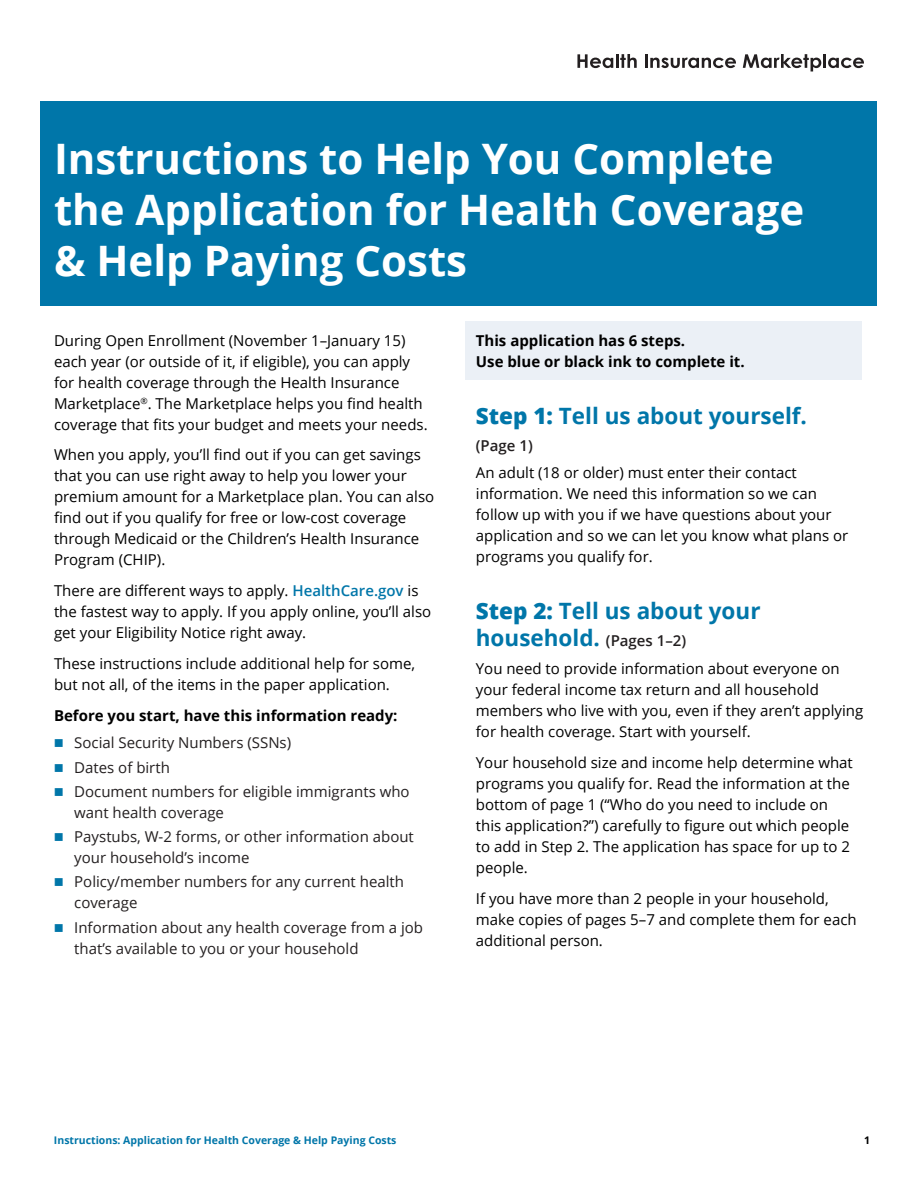
<style>
.page{position:relative;width:918px;height:1188px;background:#fff}
.page>*{position:absolute;margin:0;border:0;box-sizing:border-box;transform-origin:0 0}
.t1{font:700 42px/51px "Open Sans";color:#fff}
.t2{font:700 22.5px/27px "Open Sans";color:#0076a9}
.t3{font:15px/21px "Open Sans";color:#000}
.t4{font:15px/21px "Open Sans";color:#231f20}
.t5{font:700 15px/21px "Open Sans";color:#000}
.t6{font:600 15px "Open Sans";color:#231f20}
.t7{font:700 10.5px "Open Sans";color:#0076a9}
.t8{font:700 10.5px "Open Sans";color:#000}
.s1{font-weight:600;color:#0076a9}
.s2{color:#0076a9}
.s3{font-weight:800}
</style>
<div class="page">
<div style="left:465px;top:322px;width:397px;height:58px;background:#ebf0f6"></div>
<div style="left:40px;top:101px;width:838px;height:205px;background:#0076a9"></div>
<svg style="left:577px;top:54px;width:36px;height:14px"></svg>
<hr style="left:616px;top:54px;width:3px;height:14px;background:#231f20">
<svg style="left:620px;top:54px;width:17px;height:14px"></svg>
<svg style="left:645px;top:54px;width:91px;height:14px"></svg>
<svg style="left:743px;top:54px;width:78px;height:17px"></svg>
<hr style="left:823px;top:54px;width:3px;height:14px;background:#231f20">
<svg style="left:828px;top:58px;width:36px;height:10px"></svg>
<h1 class="t1" style="left:54px;top:132px;width:752px">Instructions to Help You Complete the Application for Health Coverage &amp; Help Paying Costs</h1>
<p class="t3" style="left:54px;top:329px;width:375px">During Open Enrollment (November 1–January 15) each year (or outside of it, if eligible), you can apply for health coverage through the Health Insurance Marketplace<sup>®</sup>. The Marketplace helps you find health coverage that fits your budget and meets your needs.</p>
<p class="t3" style="left:54px;top:444px;width:382px">When you apply, you’ll find out if you can get savings that you can use right away to help you lower your premium amount for a Marketplace plan. You can also find out if you qualify for free or low-cost coverage through Medicaid or the Children’s Health Insurance Program (CHIP).</p>
<p class="t3" style="left:54px;top:580px;width:379px">There are different ways to apply. <span class="s1">HealthCare.gov</span> is the fastest way to apply. If you apply online, you’ll also get your Eligibility Notice right away.</p>
<p class="t3" style="left:54px;top:653px;width:363px">These instructions include additional help for some, but not all, of the items in the paper application.</p>
<p class="t5" style="left:54px;top:704px;width:345px">Before you start, have this information ready:</p>
<p class="t4" style="left:54px;top:732px;width:239px"><span class="s2">■</span> Social Security Numbers (SSNs)</p>
<p class="t4" style="left:54px;top:756px;width:117px"><span class="s2">■</span> Dates of birth</p>
<p class="t4" style="left:74px;top:781px;width:337px;text-indent:-20px"><span class="s2">■</span> Document numbers for eligible immigrants who want health coverage</p>
<p class="t4" style="left:74px;top:826px;width:341px;text-indent:-20px"><span class="s2">■</span> Paystubs, W-2 forms, or other information about your household’s income</p>
<p class="t4" style="left:74px;top:871px;width:331px;text-indent:-20px"><span class="s2">■</span> Policy/member numbers for any current health coverage</p>
<p class="t4" style="left:74px;top:916px;width:350px;text-indent:-20px"><span class="s2">■</span> Information about any health coverage from a job that’s available to you or your household</p>
<p class="t5" style="left:476px;top:329px;width:270px">This application has 6 steps.<br>Use blue or black ink to complete it.</p>
<h2 class="t2" style="left:476px;top:401px;width:333px"><span class="s3">Step 1:</span> Tell us about yourself.</h2>
<p class="t6" style="left:476px;top:435px;width:58px">(Page 1)</p>
<p class="t3" style="left:476px;top:462px;width:374px">An adult (18 or older) must enter their contact information. We need this information so we can follow up with you if we have questions about your application and so we can let you know what plans or programs you qualify for.</p>
<h2 class="t2" style="left:476px;top:597px;width:286px"><span class="s3">Step 2:</span> Tell us about your household.</h2>
<p class="t6" style="left:606px;top:631px;width:82px">(Pages 1–2)</p>
<p class="t3" style="left:476px;top:658px;width:389px">You need to provide information about everyone on your federal income tax return and all household members who live with you, even if they aren’t applying for health coverage. Start with yourself.</p>
<p class="t3" style="left:476px;top:752px;width:379px">Your household size and income help determine what programs you qualify for. Read the information at the bottom of page 1 (“Who do you need to include on this application?”) carefully to figure out which people to add in Step 2. The application has space for up to 2 people.</p>
<p class="t3" style="left:476px;top:887px;width:382px">If you have more than 2 people in your household, make copies of pages 5–7 and complete them for each additional person.</p>
<p class="t7" style="left:54px;top:1132px;width:344px">Instructions: Application for Health Coverage &amp; Help Paying Costs</p>
<p class="t8" style="left:864px;top:1132px;width:7px">1</p>
</div>
